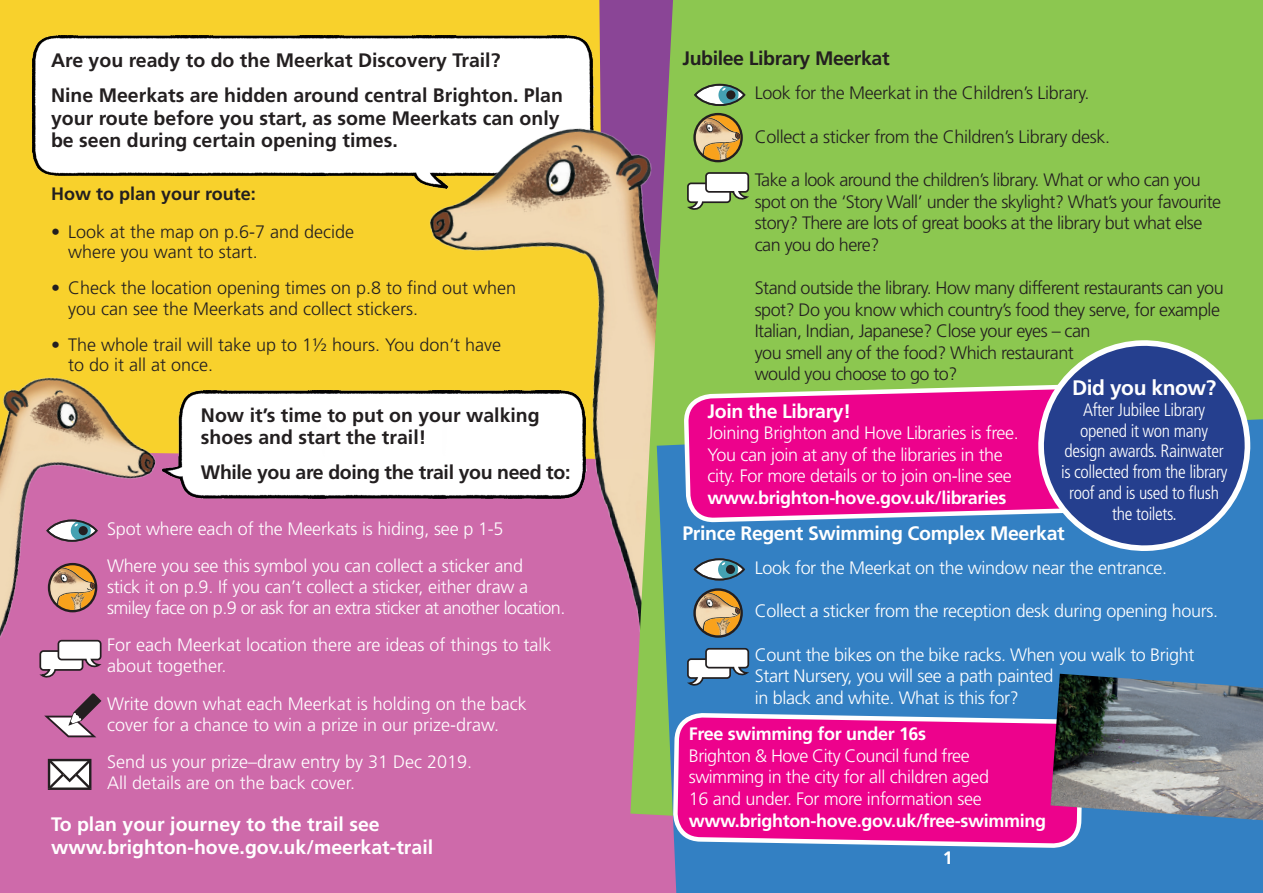
<style>
.page{position:relative;width:1263px;height:893px;background:#fff}
.page>*{position:absolute;margin:0;border:0;box-sizing:border-box;transform-origin:0 0}
.t1{font:700 21px "Frutiger";letter-spacing:-.02em;color:#fff}
.t2{font:700 19.5px/22.5px "Frutiger";color:#231f20}
.t3{font:700 19.5px/22.5px "Frutiger";color:#fff}
.t4{font:700 19.5px "Frutiger";letter-spacing:-.02em;color:#231f20}
.t5{font:700 19.5px "Frutiger";letter-spacing:-.02em;color:#fff}
.t6{font:300 18px/21.6px "Frutiger";letter-spacing:-.02em;color:#fff}
.t7{font:300 18px/21.6px "Frutiger";letter-spacing:-.03em;color:#231f20}
.t8{font:300 18px/20.7px "Frutiger";color:#fff}
.t9{font:300 18px/20.7px "Frutiger";color:#231f20}
.t10{font:300 condensed 18px/20.7px "Frutiger";letter-spacing:-.02em;color:#fff;text-align:center}
.t11{font:700 18px "Frutiger";letter-spacing:-.02em;color:#fff}
.t12{font:700 18px "Frutiger";color:#231f20}
</style>
<div class="page">
<div style="left:0;top:0;width:608px;height:390px;background:#f8d12c"></div>
<div style="left:0;top:499px;width:657px;height:394px;background:#ce6aaa"></div>
<img style="left:33px;top:35px;width:561px;height:153px">
<img style="left:0;top:357px;width:197px;height:336px">
<img style="left:154px;top:390px;width:148px;height:109px">
<svg style="left:44px;top:693px;width:57px;height:44px"></svg>
<svg style="left:48px;top:759px;width:43px;height:31px"></svg>
<img style="left:302px;top:96px;width:328px;height:583px">
<svg style="left:630px;top:0;width:633px;height:847px;background:#8ec155"></svg>
<div style="left:657px;top:419px;width:606px;height:474px;background:#3380c3"></div>
<svg style="left:684px;top:386px;width:353px;height:135px;background:#e61e93"></svg>
<svg style="left:671px;top:711px;width:414px;height:182px;background:#b338a3"></svg>
<img style="left:695px;top:115px;width:46px;height:45px">
<img style="left:695px;top:123px;width:44px;height:37px">
<div style="left:693px;top:113px;width:50px;height:49px;border:2px solid #231f20;border-radius:50%"></div>
<img style="left:50px;top:565px;width:45px;height:45px">
<img style="left:50px;top:573px;width:44px;height:37px">
<div style="left:48px;top:563px;width:49px;height:49px;border:2px solid #231f20;border-radius:50%"></div>
<svg style="left:694px;top:84px;width:51px;height:22px"></svg>
<svg style="left:46px;top:520px;width:52px;height:22px"></svg>
<svg style="left:1037px;top:339px;width:214px;height:215px;background:#476296"></svg>
<svg style="left:687px;top:172px;width:62px;height:38px"></svg>
<svg style="left:39px;top:640px;width:63px;height:38px"></svg>
<img style="left:1051px;top:674px;width:212px;height:146px">
<img style="left:695px;top:590px;width:46px;height:46px">
<img style="left:695px;top:599px;width:44px;height:37px">
<div style="left:693px;top:588px;width:50px;height:50px;border:2px solid #231f20;border-radius:50%"></div>
<svg style="left:687px;top:648px;width:62px;height:38px"></svg>
<svg style="left:693px;top:558px;width:52px;height:22px"></svg>
<p class="t2" style="left:51px;top:43px;width:513px;line-height:35.2px">Are you ready to do the Meerkat Discovery Trail?<br>Nine Meerkats are hidden around central Brighton. Plan</p>
<p class="t2" style="left:51px;top:107px;width:510px">your route before you start, as some Meerkats can only be seen during certain opening times.</p>
<p class="t12" style="left:51px;top:183px;width:206px">How to plan your route:</p>
<p class="t9" style="left:68px;top:221px;width:288px;text-indent:-17px">• Look at the map on p.6-7 and decide where you want to start.</p>
<p class="t9" style="left:68px;top:278px;width:450px;text-indent:-17px">• Check the location opening times on p.8 to find out when you can see the Meerkats and collect stickers.</p>
<p class="t9" style="left:68px;top:334px;width:435px;text-indent:-17px">• The whole trail will take up to 1½ hours. You don’t have to do it all at once.</p>
<p class="t2" style="left:201px;top:403px;width:340px">Now it’s time to put on your walking shoes and start the trail!</p>
<p class="t4" style="left:201px;top:461px;width:371px">While you are doing the trail you need to:</p>
<p class="t6" style="left:107px;top:509px;width:417px;line-height:37.7px">Spot where each of the Meerkats is hiding, see p 1-5<br>Where you see this symbol you can collect a sticker and</p>
<p class="t6" style="left:107px;top:576px;width:460px;line-height:20.7px">stick it on p.9. If you can’t collect a sticker, either draw a smiley face on p.9 or ask for an extra sticker at another location.</p>
<p class="t8" style="left:107px;top:635px;width:446px">For each Meerkat location there are ideas of things to talk about together.</p>
<p class="t8" style="left:107px;top:693px;width:421px">Write down what each Meerkat is holding on the back cover for a chance to win a prize in our prize-draw.</p>
<p class="t8" style="left:107px;top:752px;width:367px">Send us your prize–draw entry by 31 Dec 2019.<br>All details are on the back cover.</p>
<p class="t3" style="left:51px;top:813px;width:384px">To plan your journey to the trail see www.brighton-hove.gov.uk/meerkat-trail</p>
<p class="t4" style="left:682px;top:47px;width:209px">Jubilee Library Meerkat</p>
<p class="t7" style="left:755px;top:82px;width:336px">Look for the Meerkat in the Children’s Library.</p>
<p class="t7" style="left:755px;top:126px;width:357px">Collect a sticker from the Children’s Library desk.</p>
<p class="t7" style="left:755px;top:169px;width:468px">Take a look around the children’s library. What or who can you spot on the ‘Story Wall’ under the skylight? What’s your favourite story? There are lots of great books at the library but what else can you do here?</p>
<p class="t7" style="left:755px;top:277px;width:470px">Stand outside the library. How many different restaurants can you spot? Do you know which country’s food they serve, for example Italian, Indian, Japanese? Close your eyes – can<br>you smell any of the food? Which restaurant<br>would you choose to go to?</p>
<p class="t5" style="left:708px;top:399px;width:145px">Join the Library!</p>
<p class="t6" style="left:708px;top:422px;width:313px">Joining Brighton and Hove Libraries is free.<br>You can join at any of the libraries in the city. For more details or to join on-line see</p>
<p class="t11" style="left:708px;top:487px;width:300px">www.brighton-hove.gov.uk/libraries</p>
<p class="t1" style="left:1072px;top:376px;width:146px">Did you know?</p>
<p class="t10" style="left:1061px;top:400px;width:168px">After Jubilee Library opened it won many design awards. Rainwater is collected from the library roof and is used to flush the toilets.</p>
<p class="t5" style="left:682px;top:521px;width:384px">Prince Regent Swimming Complex Meerkat</p>
<p class="t6" style="left:755px;top:557px;width:414px">Look for the Meerkat on the window near the entrance.</p>
<p class="t6" style="left:755px;top:600px;width:465px">Collect a sticker from the reception desk during opening hours.</p>
<p class="t6" style="left:755px;top:643px;width:441px">Count the bikes on the bike racks. When you walk to Bright<br>Start Nursery, you will see a path painted<br>in black and white. What is this for?</p>
<p class="t11" style="left:689px;top:723px;width:239px">Free swimming for under 16s</p>
<p class="t6" style="left:689px;top:745px;width:302px">Brighton &amp; Hove City Council fund free swimming in the city for all children aged<br>16 and under. For more information see</p>
<p class="t11" style="left:689px;top:810px;width:359px">www.brighton-hove.gov.uk/free-swimming</p>
<p class="t11" style="left:943px;top:847px;width:12px">1</p>
</div>
